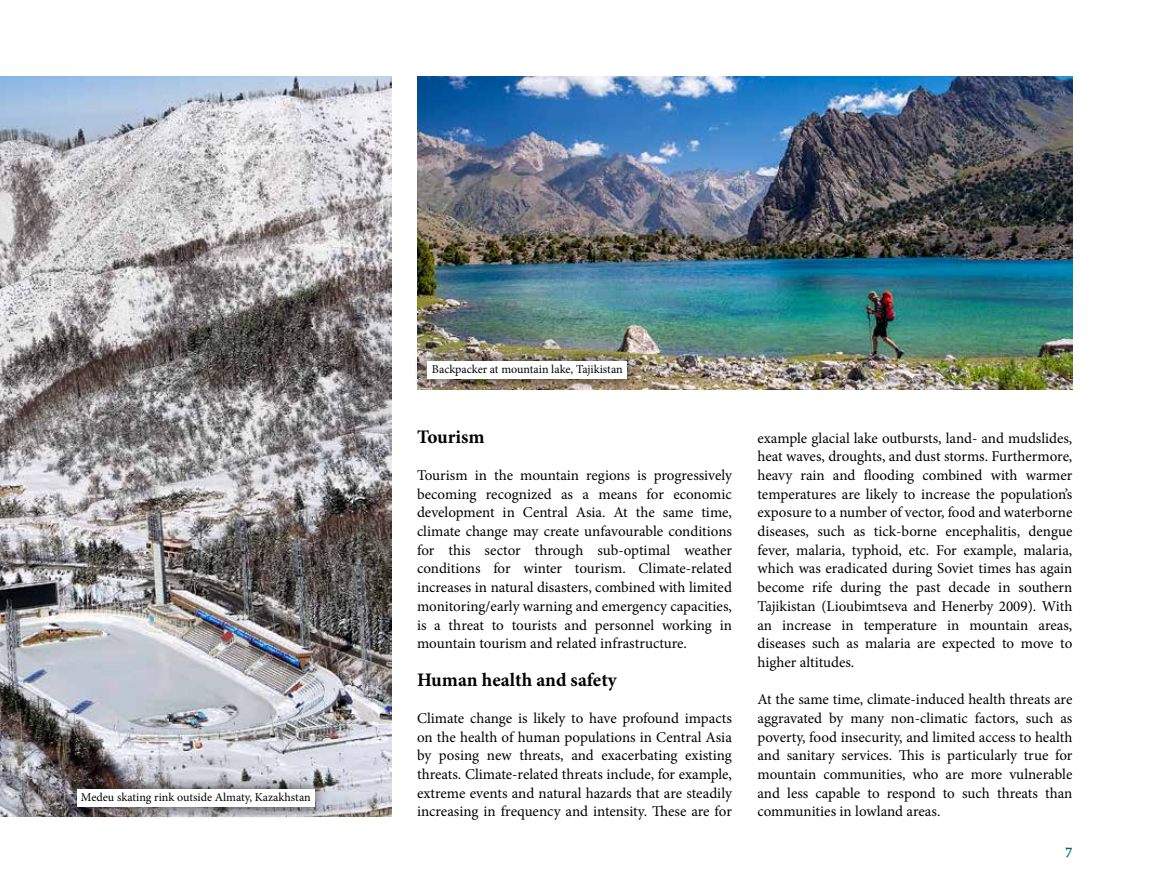
<style>
.page{position:relative;width:1149px;height:893px;background:#fff}
.page>*{position:absolute;margin:0;border:0;box-sizing:border-box;transform-origin:0 0}
.t1{font:700 19.2px "Minion Pro";color:#000}
.t2{font:15px/18.8px "Minion Pro";color:#000;text-align:justify}
.t3{font:700 13.5px "Scala";color:#00665e}
.t4{font:12px "Minion Pro";color:#000}
</style>
<div class="page">
<img style="left:0;top:77px;width:391px;height:739px">
<img style="left:417px;top:77px;width:654px;height:312px">
<div style="left:62px;top:775px;width:266px;height:45px;background:#000;opacity:.75"></div>
<div style="left:77px;top:789px;width:237px;height:17px;background:#fff"></div>
<div style="left:413px;top:347px;width:228px;height:46px;background:#000;opacity:.75"></div>
<div style="left:427px;top:362px;width:200px;height:17px;background:#fff"></div>
<p class="t4" style="left:81px;top:789px;width:231px">Medeu skating rink outside Almaty, Kazakhstan</p>
<p class="t4" style="left:432px;top:362px;width:192px">Backpacker at mountain lake, Tajikistan</p>
<p class="t1" style="left:417px;top:423px;width:69px">Tourism</p>
<p class="t2" style="left:417px;top:466px;width:316px">Tourism in the mountain regions is progressively becoming recognized as a means for economic development in Central Asia. At the same time, climate change may create unfavourable conditions for this sector through sub-optimal weather conditions for winter tourism. Climate-related increases in natural disasters, combined with limited monitoring/early warning and emergency capacities, is a threat to tourists and personnel working in mountain tourism and related infrastructure.</p>
<p class="t1" style="left:417px;top:666px;width:201px">Human health and safety</p>
<p class="t2" style="left:417px;top:709px;width:316px">Climate change is likely to have profound impacts on the health of human populations in Central Asia by posing new threats, and exacerbating existing threats. Climate-related threats include, for example, extreme events and natural hazards that are steadily increasing in frequency and intensity. These are for</p>
<p class="t2" style="left:757px;top:428px;width:316px">example glacial lake outbursts, land- and mudslides, heat waves, droughts, and dust storms. Furthermore, heavy rain and flooding combined with warmer temperatures are likely to increase the population’s exposure to a number of vector, food and waterborne diseases, such as tick-borne encephalitis, dengue fever, malaria, typhoid, etc. For example, malaria, which was eradicated during Soviet times has again become rife during the past decade in southern Tajikistan (Lioubimtseva and Henerby 2009). With an increase in temperature in mountain areas, diseases such as malaria are expected to move to higher altitudes.</p>
<p class="t2" style="left:757px;top:690px;width:316px">At the same time, climate-induced health threats are aggravated by many non-climatic factors, such as poverty, food insecurity, and limited access to health and sanitary services. This is particularly true for mountain communities, who are more vulnerable and less capable to respond to such threats than communities in lowland areas.</p>
<p class="t3" style="left:1065px;top:842px;width:8px">7</p>
</div>
